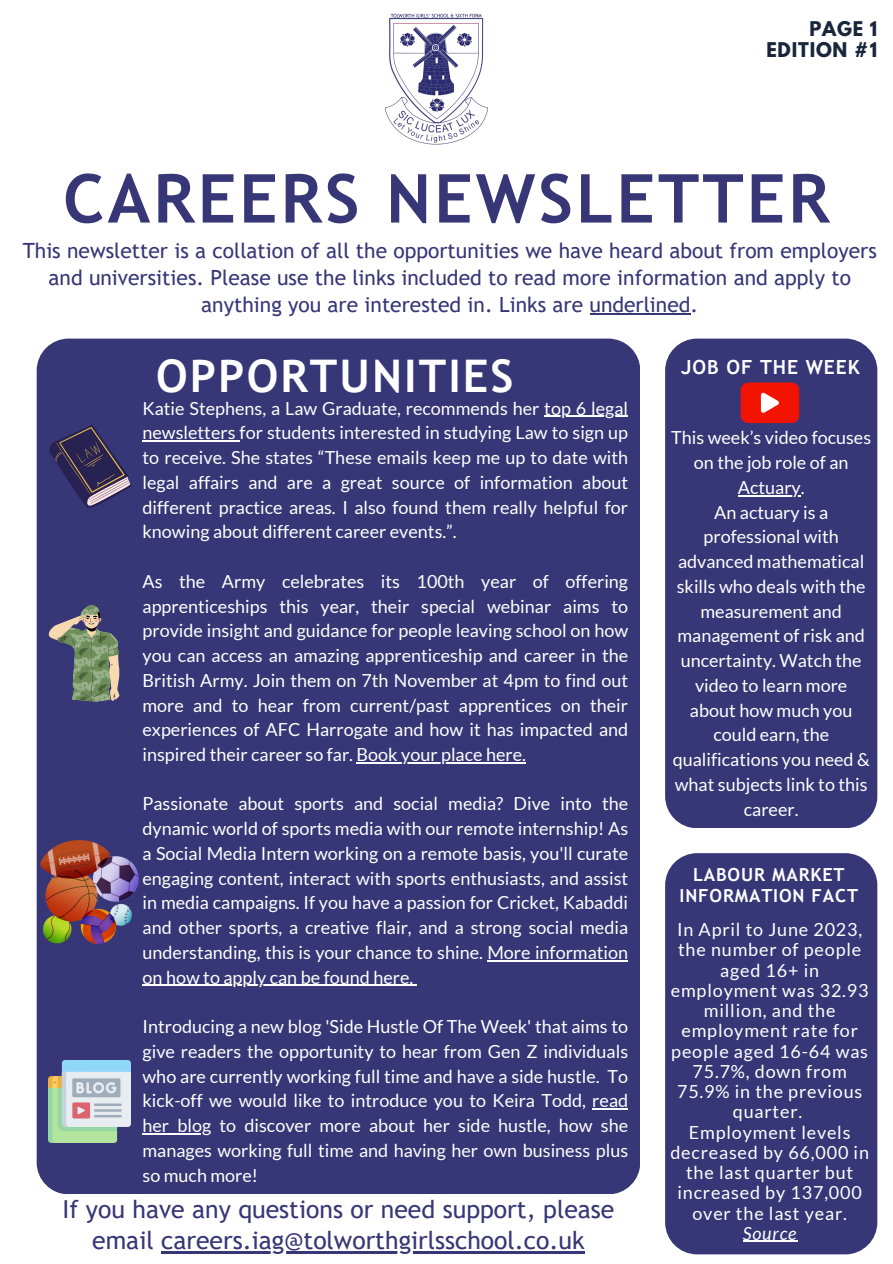
<style>
.page{position:relative;width:893px;height:1264px;background:#fff}
.page>*{position:absolute;margin:0;border:0;box-sizing:border-box;transform-origin:0 0}
.t1{font:700 67.5px "Trebuchet MS";letter-spacing:.045em;color:#373677}
.t2{font:700 45px "Trebuchet MS";letter-spacing:.045em;color:#fff}
.t3{font:24.75px/31.5px "Trebuchet MS";color:#373677;text-align:center}
.t4{font:21px/27px "Trebuchet MS";color:#373677;text-align:center}
.t5{font:700 19.5px "Trebuchet MS";letter-spacing:.045em;color:#fff}
.t6{font:18px/24.8px "Lato";color:#fff;text-align:justify}
.t7{font:18px/20.2px "Lato";letter-spacing:.045em;color:#fff;text-align:center}
.t8{font:700 18px/20.2px "Trebuchet MS";letter-spacing:.045em;color:#fff;text-align:center}
.t9{font:700 18px "League Spartan";letter-spacing:.045em;color:#18253b}
.t10{font:italic 18px "Lato";letter-spacing:.045em;color:#fff}
</style>
<div class="page">
<div style="left:37px;top:338px;width:603px;height:856px;background:#373677;border-radius:32px"></div>
<div style="left:665px;top:338px;width:212px;height:490px;background:#373677;border-radius:32px"></div>
<div style="left:665px;top:853px;width:212px;height:401px;background:#373677;border-radius:32px"></div>
<img style="left:385px;top:13px;width:103px;height:132px">
<hr style="left:589px;top:313px;width:101px;height:1px;background:#373677">
<hr style="left:161px;top:1251px;width:423px;height:2px;background:#373677">
<svg style="left:49px;top:425px;width:82px;height:83px"></svg>
<svg style="left:49px;top:605px;width:71px;height:96px"></svg>
<img style="left:41px;top:840px;width:97px;height:103px">
<img style="left:49px;top:1060px;width:82px;height:82px">
<hr style="left:544px;top:416px;width:84px;height:1px;background:#fff">
<hr style="left:142px;top:440px;width:97px;height:1px;background:#fff">
<hr style="left:356px;top:762px;width:170px;height:1px;background:#fff">
<hr style="left:487px;top:960px;width:141px;height:1px;background:#fff">
<hr style="left:142px;top:984px;width:271px;height:1px;background:#fff">
<hr style="left:592px;top:1108px;width:36px;height:1px;background:#fff">
<hr style="left:142px;top:1133px;width:69px;height:1px;background:#fff">
<svg style="left:740px;top:382px;width:59px;height:41px"></svg>
<hr style="left:742px;top:1240px;width:55px;height:1px;background:#fff">
<hr style="left:737px;top:495px;width:63px;height:1px;background:#fff">
<p class="t9" style="left:809px;top:20px;width:69px">PAGE 1</p>
<p class="t9" style="left:766px;top:40px;width:112px">EDITION #1</p>
<p class="t1" style="left:63px;top:159px;width:767px">CAREERS NEWSLETTER</p>
<p class="t4" style="left:23px;top:237px;width:855px">This newsletter is a collation of all the opportunities we have heard about from employers and universities. Please use the links included to read more information and apply to anything you are interested in. Links are underlined.</p>
<p class="t2" style="left:156px;top:349px;width:359px">OPPORTUNITIES</p>
<p class="t6" style="left:142px;top:395px;width:487px">Katie Stephens, a Law Graduate, recommends her top 6 legal newsletters for students interested in studying Law to sign up to receive. She states “These emails keep me up to date with legal affairs and are a great source of information about different practice areas. I also found them really helpful for knowing about different career events.”.</p>
<p class="t6" style="left:142px;top:568px;width:487px">As the Army celebrates its 100th year of offering apprenticeships this year, their special webinar aims to provide insight and guidance for people leaving school on how you can access an amazing apprenticeship and career in the British Army. Join them on 7th November at 4pm to find out more and to hear from current/past apprentices on their experiences of AFC Harrogate and how it has impacted and inspired their career so far. Book your place here.</p>
<p class="t6" style="left:142px;top:791px;width:487px">Passionate about sports and social media? Dive into the dynamic world of sports media with our remote internship! As a Social Media Intern working on a remote basis, you'll curate engaging content, interact with sports enthusiasts, and assist in media campaigns. If you have a passion for Cricket, Kabaddi and other sports, a creative flair, and a strong social media understanding, this is your chance to shine. More information on how to apply can be found here.</p>
<p class="t6" style="left:142px;top:1013px;width:487px">Introducing a new blog 'Side Hustle Of The Week' that aims to give readers the opportunity to hear from Gen Z individuals who are currently working full time and have a side hustle. To kick-off we would like to introduce you to Keira Todd, read her blog to discover more about her side hustle, how she manages working full time and having her own business plus so much more!</p>
<p class="t3" style="left:62px;top:1192px;width:553px">If you have any questions or need support, please email careers.iag@tolworthgirlsschool.co.uk</p>
<p class="t5" style="left:681px;top:355px;width:180px">JOB OF THE WEEK</p>
<p class="t6" style="left:671px;top:425px;width:201px;text-align:center">This week’s video focuses on the job role of an<br>Actuary.</p>
<p class="t6" style="left:672px;top:499px;width:198px;text-align:center">An actuary is a professional with advanced mathematical skills who deals with the measurement and management of risk and uncertainty. Watch the video to learn more about how much you could earn, the qualifications you need &amp; what subjects link to this career.</p>
<p class="t8" style="left:679px;top:864px;width:180px">LABOUR MARKET<br>INFORMATION FACT</p>
<p class="t7" style="left:670px;top:919px;width:199px">In April to June 2023, the number of people aged 16+ in employment was 32.93 million, and the employment rate for people aged 16-64 was<br>75.7%, down from<br>75.9% in the previous quarter.</p>
<p class="t7" style="left:670px;top:1121px;width:200px">Employment levels decreased by 66,000 in the last quarter but increased by 137,000 over the last year.</p>
<p class="t10" style="left:742px;top:1221px;width:55px">Source</p>
</div>
